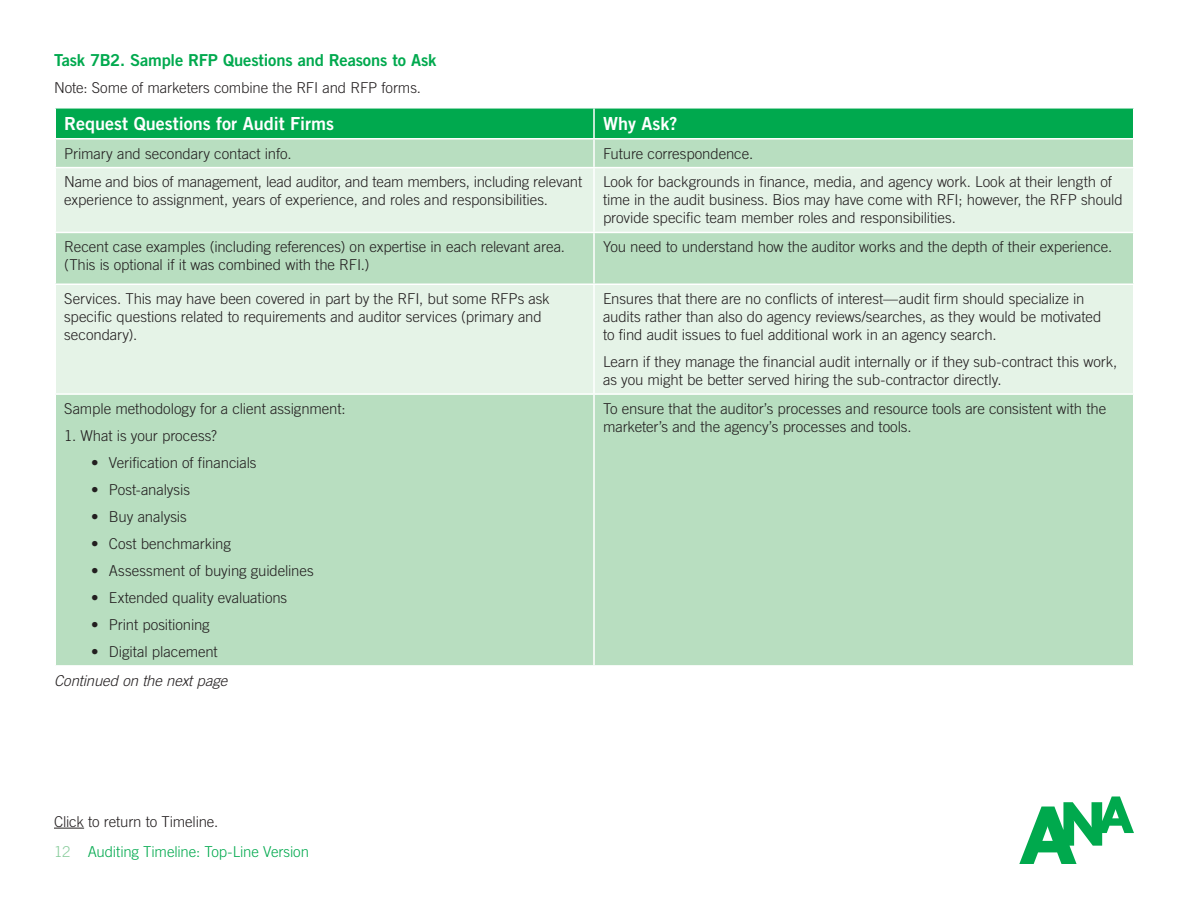
<style>
.page{position:relative;width:1188px;height:918px;background:#fff}
.page>*{position:absolute;margin:0;border:0;box-sizing:border-box;transform-origin:0 0}
.t1{font:18px "Trade Gothic LT Std Bd 2";color:#fff}
.t2{font:16.5px "Trade Gothic LT Std Bd 2";letter-spacing:-.015em;color:#00a94e}
.t3{font:300 15px/18px "Trade Gothic LT Std";letter-spacing:-.005em;color:#231f20}
.t4{font:300 15px "Trade Gothic LT Std";letter-spacing:-.01em;color:#00a94d}
.t5{font:italic 300 15px "Trade Gothic LT Std";letter-spacing:-.005em;color:#231f20}
.s1{color:#89cc9c}
</style>
<div class="page">
<svg style="left:1019px;top:796px;width:115px;height:68px"></svg>
<div style="left:56px;top:168px;width:1077px;height:64px;background:#e5f3e7"></div>
<div style="left:56px;top:233px;width:1077px;height:432px;background:#b8dec0"></div>
<div style="left:56px;top:285px;width:1077px;height:108px;background:#e5f3e7"></div>
<hr style="left:54px;top:284px;width:540px;height:1px;background:#fff">
<hr style="left:594px;top:284px;width:540px;height:1px;background:#fff">
<hr style="left:54px;top:393px;width:540px;height:2px;background:#fff">
<hr style="left:594px;top:393px;width:540px;height:2px;background:#fff">
<hr style="left:593px;top:168px;width:2px;height:64px;background:#fff">
<hr style="left:593px;top:233px;width:2px;height:51px;background:#fff">
<hr style="left:593px;top:285px;width:2px;height:108px;background:#fff">
<hr style="left:593px;top:395px;width:2px;height:270px;background:#fff">
<svg style="left:55px;top:108px;width:1079px;height:59px;background:#5ac386"></svg>
<hr style="left:54px;top:138px;width:540px;height:2px;background:#fff">
<hr style="left:594px;top:138px;width:540px;height:2px;background:#fff">
<hr style="left:54px;top:828px;width:30px;height:1px;background:#231f20">
<p class="t2" style="left:54px;top:50px;width:384px">Task 7B2. Sample RFP Questions and Reasons to Ask</p>
<p class="t3" style="left:54px;top:78px;width:369px">Note: Some of marketers combine the RFI and RFP forms.</p>
<p class="t1" style="left:64px;top:112px;width:271px">Request Questions for Audit Firms</p>
<p class="t1" style="left:603px;top:112px;width:76px">Why Ask?</p>
<p class="t3" style="left:64px;top:144px;width:229px">Primary and secondary contact info.</p>
<p class="t3" style="left:603px;top:144px;width:152px">Future correspondence.</p>
<p class="t3" style="left:64px;top:173px;width:519px">Name and bios of management, lead auditor, and team members, including relevant experience to assignment, years of experience, and roles and responsibilities.</p>
<p class="t3" style="left:603px;top:173px;width:521px">Look for backgrounds in finance, media, and agency work. Look at their length of time in the audit business. Bios may have come with RFI; however, the RFP should provide specific team member roles and responsibilities.</p>
<p class="t3" style="left:64px;top:238px;width:502px">Recent case examples (including references) on expertise in each relevant area. (This is optional if it was combined with the RFI.)</p>
<p class="t3" style="left:603px;top:238px;width:511px">You need to understand how the auditor works and the depth of their experience.</p>
<p class="t3" style="left:64px;top:290px;width:487px">Services. This may have been covered in part by the RFI, but some RFPs ask specific questions related to requirements and auditor services (primary and secondary).</p>
<p class="t3" style="left:603px;top:290px;width:500px">Ensures that there are no conflicts of interest—audit firm should specialize in audits rather than also do agency reviews/searches, as they would be motivated to find audit issues to fuel additional work in an agency search.</p>
<p class="t3" style="left:603px;top:353px;width:516px">Learn if they manage the financial audit internally or if they sub-contract this work, as you might be better served hiring the sub-contractor directly.</p>
<p class="t3" style="left:64px;top:399px;width:283px">Sample methodology for a client assignment:</p>
<p class="t3" style="left:64px;top:426px;width:154px">1. What is your process?</p>
<p class="t3" style="left:91px;top:453px;width:167px">• Verification of financials</p>
<p class="t3" style="left:91px;top:480px;width:100px">• Post-analysis</p>
<p class="t3" style="left:91px;top:507px;width:97px">• Buy analysis</p>
<p class="t3" style="left:91px;top:534px;width:141px">• Cost benchmarking</p>
<p class="t3" style="left:91px;top:561px;width:224px">• Assessment of buying guidelines</p>
<p class="t3" style="left:91px;top:588px;width:198px">• Extended quality evaluations</p>
<p class="t3" style="left:91px;top:615px;width:120px">• Print positioning</p>
<p class="t3" style="left:91px;top:642px;width:128px">• Digital placement</p>
<p class="t3" style="left:603px;top:399px;width:505px">To ensure that the auditor’s processes and resource tools are consistent with the marketer’s and the agency’s processes and tools.</p>
<p class="t5" style="left:54px;top:672px;width:175px">Continued on the next page</p>
<p class="t3" style="left:54px;top:812px;width:166px">Click to return to Timeline.</p>
<p class="t4" style="left:54px;top:842px;width:257px"><span class="s1">12</span> Auditing Timeline: Top-Line Version</p>
</div>
